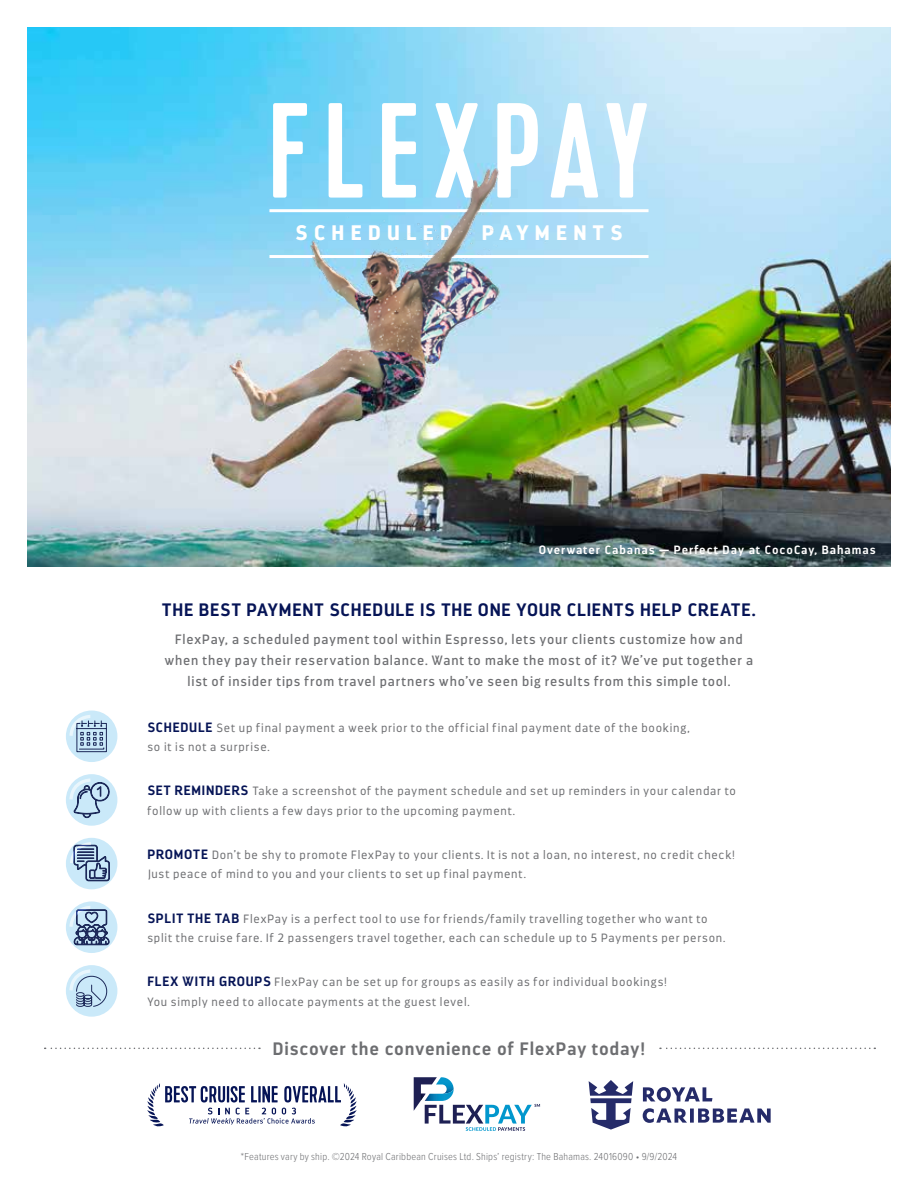
<style>
.page{position:relative;width:918px;height:1188px;background:#fff}
.page>*{position:absolute;margin:0;border:0;box-sizing:border-box;transform-origin:0 0}
.t1{font:135px "Kapra";letter-spacing:.1em;color:#fff}
.t2{font:900 21px "Darwin";letter-spacing:.3em;color:#fff}
.t3{font:700 18px "Darwin";letter-spacing:.045em;color:#061456}
.t4{font:700 18px "Darwin";letter-spacing:.04em;color:#6d6e71}
.t5{font:13.5px/21px "Darwin";letter-spacing:.06em;color:#6d6e71;text-align:center}
.t6{font:300 12px/19.5px "Darwin";letter-spacing:.065em;color:#6d6e71}
.t7{font:700 12px "Darwin";letter-spacing:.08em;color:#fff}
.t8{font:300 10.5px "Proxima Nova Cond";letter-spacing:.02em;color:#6d6e71}
.s1{font-weight:700;font-size:13.5px;color:#061456}
</style>
<div class="page">
<img style="left:27px;top:27px;width:864px;height:491px">
<hr style="left:269px;top:209px;width:380px;height:3px;background:#fff">
<hr style="left:269px;top:255px;width:380px;height:3px;background:#fff">
<img style="left:208px;top:165px;width:340px;height:211px">
<img style="left:27px;top:518px;width:864px;height:49px">
<svg style="left:45px;top:1048px;width:215px;height:1px"></svg>
<svg style="left:660px;top:1048px;width:215px;height:1px"></svg>
<div style="left:66px;top:838px;width:51px;height:51px;background:#cae9f9;border-radius:50%"></div>
<svg style="left:68px;top:841px;width:42px;height:40px"></svg>
<div style="left:66px;top:774px;width:51px;height:52px;background:#cae9f9;border-radius:50%"></div>
<svg style="left:68px;top:777px;width:41px;height:41px"></svg>
<div style="left:66px;top:901px;width:51px;height:52px;background:#cae9f9;border-radius:50%"></div>
<svg style="left:68px;top:904px;width:41px;height:41px"></svg>
<div style="left:66px;top:711px;width:51px;height:51px;background:#cae9f9;border-radius:50%"></div>
<svg style="left:68px;top:713px;width:39px;height:40px"></svg>
<div style="left:66px;top:965px;width:51px;height:52px;background:#cae9f9;border-radius:50%"></div>
<svg style="left:68px;top:968px;width:40px;height:39px"></svg>
<svg style="left:589px;top:1080px;width:182px;height:50px"></svg>
<svg style="left:414px;top:1077px;width:126px;height:54px"></svg>
<svg style="left:147px;top:1083px;width:210px;height:43px"></svg>
<h1 class="t1" style="left:269px;top:73px;width:381px">FLEXPAY</h1>
<h2 class="t2" style="left:295px;top:220px;width:159px">SCHEDULED</h2>
<h2 class="t2" style="left:482px;top:220px;width:142px">PAYMENTS</h2>
<p class="t7" style="left:539px;top:542px;width:338px">Overwater Cabanas — Perfect Day at CocoCay, Bahamas</p>
<h3 class="t3" style="left:162px;top:599px;width:595px">THE BEST PAYMENT SCHEDULE IS THE ONE YOUR CLIENTS HELP CREATE.</h3>
<p class="t5" style="left:165px;top:629px;width:590px">FlexPay, a scheduled payment tool within Espresso, lets your clients customize how and when they pay their reservation balance. Want to make the most of it? We’ve put together a list of insider tips from travel partners who’ve seen big results from this simple tool.</p>
<p class="t6" style="left:147px;top:718px;width:544px"><span class="s1">SCHEDULE</span> Set up final payment a week prior to the official final payment date of the booking, so it is not a surprise.</p>
<p class="t6" style="left:147px;top:781px;width:590px"><span class="s1">SET REMINDERS</span> Take a screenshot of the payment schedule and set up reminders in your calendar to follow up with clients a few days prior to the upcoming payment.</p>
<p class="t6" style="left:147px;top:845px;width:589px"><span class="s1">PROMOTE</span> Don’t be shy to promote FlexPay to your clients. It is not a loan, no interest, no credit check!<br>Just peace of mind to you and your clients to set up final payment.</p>
<p class="t6" style="left:147px;top:909px;width:579px"><span class="s1">SPLIT THE TAB</span> FlexPay is a perfect tool to use for friends/family travelling together who want to split the cruise fare. If 2 passengers travel together, each can schedule up to 5 Payments per person.</p>
<p class="t6" style="left:147px;top:972px;width:521px"><span class="s1">FLEX WITH GROUPS</span> FlexPay can be set up for groups as easily as for individual bookings!<br>You simply need to allocate payments at the guest level.</p>
<h3 class="t4" style="left:273px;top:1037px;width:374px">Discover the convenience of FlexPay today!</h3>
<p class="t8" style="left:241px;top:1149px;width:438px">*Features vary by ship. ©2024 Royal Caribbean Cruises Ltd. Ships’ registry: The Bahamas. 24016090 • 9/9/2024</p>
</div>
